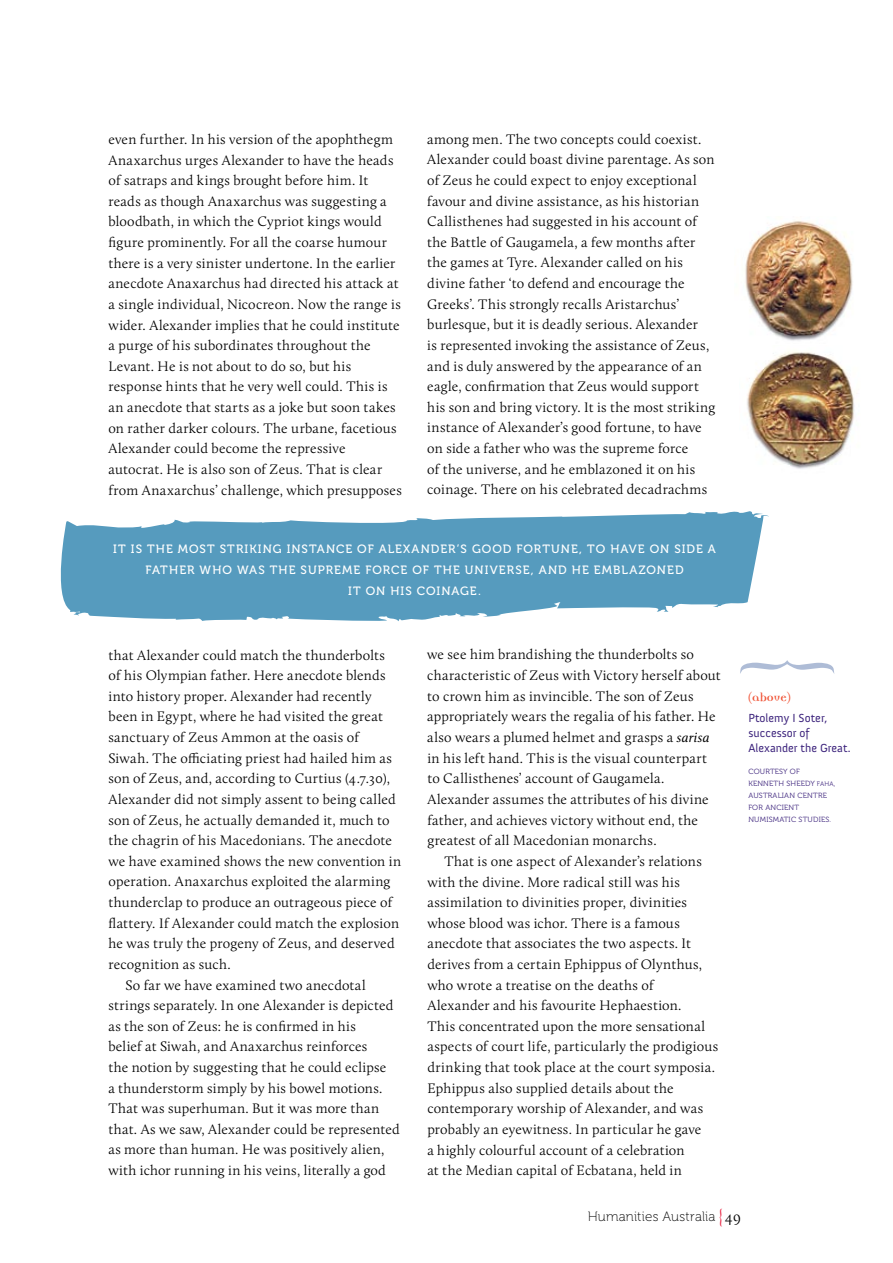
<style>
.page{position:relative;width:893px;height:1263px;background:#fff}
.page>*{position:absolute;margin:0;border:0;box-sizing:border-box;transform-origin:0 0}
.t1{font:300 15.75px "Calluna";color:#000}
.t2{font:300 14.25px/20.5px "Calluna";letter-spacing:.035em;color:#000}
.t3{font:13.5px "Museo 100";letter-spacing:.01em;color:#000}
.t4{font:700 12.75px "Democratica";color:#f05133}
.t5{font:12px/21px "Museo 500";letter-spacing:.085em;color:#fff;text-align:center}
.t6{font:12px/15.3px "Anivers";color:#3c237c}
.t7{font:7.5px/12px "Museo 300";letter-spacing:.025em;color:#3c237c}
.s1{font-weight:400;font-style:italic;font-size:13.8px}
.s2{font-family:"Democratica";font-size:18px;color:#e71939}
.s3{font-size:6.3px}
</style>
<div class="page">
<img style="left:745px;top:220px;width:108px;height:121px">
<img style="left:747px;top:352px;width:108px;height:117px">
<svg style="left:61px;top:511px;width:708px;height:110px;fill:#569bbe"></svg>
<p class="t2" style="left:108px;top:129px;width:295px">even further. In his version of the apophthegm Anaxarchus urges Alexander to have the heads of satraps and kings brought before him. It reads as though Anaxarchus was suggesting a bloodbath, in which the Cypriot kings would figure prominently. For all the coarse humour there is a very sinister undertone. In the earlier anecdote Anaxarchus had directed his attack at a single individual, Nicocreon. Now the range is wider. Alexander implies that he could institute a purge of his subordinates throughout the Levant. He is not about to do so, but his response hints that he very well could. This is an anecdote that starts as a joke but soon takes on rather darker colours. The urbane, facetious Alexander could become the repressive autocrat. He is also son of Zeus. That is clear from Anaxarchus’ challenge, which presupposes</p>
<p class="t2" style="left:427px;top:129px;width:289px">among men. The two concepts could coexist.<br>Alexander could boast divine parentage. As son of Zeus he could expect to enjoy exceptional favour and divine assistance, as his historian Callisthenes had suggested in his account of the Battle of Gaugamela, a few months after the games at Tyre. Alexander called on his divine father ‘to defend and encourage the Greeks’. This strongly recalls Aristarchus’ burlesque, but it is deadly serious. Alexander<br>is represented invoking the assistance of Zeus, and is duly answered by the appearance of an eagle, confirmation that Zeus would support his son and bring victory. It is the most striking instance of Alexander’s good fortune, to have on side a father who was the supreme force<br>of the universe, and he emblazoned it on his coinage. There on his celebrated decadrachms</p>
<p class="t5" style="left:113px;top:538px;width:604px">IT IS THE MOST STRIKING INSTANCE OF ALEXANDER’S GOOD FORTUNE, TO HAVE ON SIDE A<br>FATHER WHO WAS THE SUPREME FORCE OF THE UNIVERSE, AND HE EMBLAZONED<br>IT ON HIS COINAGE.</p>
<p class="t2" style="left:108px;top:644px;width:278px">that Alexander could match the thunderbolts</p>
<p class="t2" style="left:108px;top:665px;width:279px">of his Olympian father. Here anecdote blends</p>
<p class="t2" style="left:108px;top:686px;width:265px">into history proper. Alexander had recently</p>
<p class="t2" style="left:108px;top:706px;width:276px">been in Egypt, where he had visited the great</p>
<p class="t2" style="left:108px;top:727px;width:253px">sanctuary of Zeus Ammon at the oasis of</p>
<p class="t2" style="left:108px;top:747px;width:285px">Siwah. The officiating priest had hailed him as</p>
<p class="t2" style="left:108px;top:768px;width:283px">son of Zeus, and, according to Curtius (4.7.30),</p>
<p class="t2" style="left:108px;top:789px;width:289px">Alexander did not simply assent to being called</p>
<p class="t2" style="left:108px;top:809px;width:283px">son of Zeus, he actually demanded it, much to</p>
<p class="t2" style="left:108px;top:830px;width:285px">the chagrin of his Macedonians. The anecdote</p>
<p class="t2" style="left:108px;top:851px;width:294px">we have examined shows the new convention in</p>
<p class="t2" style="left:108px;top:871px;width:283px">operation. Anaxarchus exploited the alarming</p>
<p class="t2" style="left:108px;top:892px;width:287px">thunderclap to produce an outrageous piece of</p>
<p class="t2" style="left:108px;top:912px;width:292px">flattery. If Alexander could match the explosion</p>
<p class="t2" style="left:108px;top:933px;width:288px">he was truly the progeny of Zeus, and deserved</p>
<p class="t2" style="left:108px;top:954px;width:124px">recognition as such.</p>
<p class="t2" style="left:125px;top:974px;width:242px">So far we have examined two anecdotal</p>
<p class="t2" style="left:108px;top:995px;width:287px">strings separately. In one Alexander is depicted</p>
<p class="t2" style="left:108px;top:1015px;width:249px">as the son of Zeus: he is confirmed in his</p>
<p class="t2" style="left:108px;top:1036px;width:260px">belief at Siwah, and Anaxarchus reinforces</p>
<p class="t2" style="left:108px;top:1057px;width:279px">the notion by suggesting that he could eclipse</p>
<p class="t2" style="left:108px;top:1077px;width:276px">a thunderstorm simply by his bowel motions.</p>
<p class="t2" style="left:108px;top:1098px;width:272px">That was superhuman. But it was more than</p>
<p class="t2" style="left:108px;top:1119px;width:293px">that. As we saw, Alexander could be represented</p>
<p class="t2" style="left:108px;top:1139px;width:278px">as more than human. He was positively alien,</p>
<p class="t2" style="left:108px;top:1160px;width:279px">with ichor running in his veins, literally a god</p>
<p class="t2" style="left:427px;top:644px;width:295px">we see him brandishing the thunderbolts so characteristic of Zeus with Victory herself about to crown him as invincible. The son of Zeus appropriately wears the regalia of his father. He also wears a plumed helmet and grasps a <span class="s1">sarisa </span>in his left hand. This is the visual counterpart to Callisthenes’ account of Gaugamela.<br>Alexander assumes the attributes of his divine father, and achieves victory without end, the greatest of all Macedonian monarchs.</p>
<p class="t2" style="left:427px;top:851px;width:292px;text-indent:17px">That is one aspect of Alexander’s relations with the divine. More radical still was his assimilation to divinities proper, divinities whose blood was ichor. There is a famous anecdote that associates the two aspects. It derives from a certain Ephippus of Olynthus, who wrote a treatise on the deaths of Alexander and his favourite Hephaestion.<br>This concentrated upon the more sensational aspects of court life, particularly the prodigious drinking that took place at the court symposia.<br>Ephippus also supplied details about the contemporary worship of Alexander, and was probably an eyewitness. In particular he gave<br>a highly colourful account of a celebration<br>at the Median capital of Ecbatana, held in</p>
<p class="t3" style="left:588px;top:1210px;width:136px">Humanities Australia <span class="s2">{</span></p>
<p class="t1" style="left:725px;top:1207px;width:18px">49</p>
<p class="t4" style="left:748px;top:691px;width:43px">(above)</p>
<p class="t6" style="left:748px;top:710px;width:104px">Ptolemy I Soter, successor of<br>Alexander the Great.</p>
<p class="t7" style="left:748px;top:765px;width:74px">COURTESY OF<br>KENNETH SHEEDY <span class="s3">FAHA</span></p>
<p class="t7" style="left:834px;top:777px;width:3px">,</p>
<p class="t7" style="left:748px;top:789px;width:84px">AUSTRALIAN CENTRE<br>FOR ANCIENT<br>NUMISMATIC STUDIES.</p>
</div>
